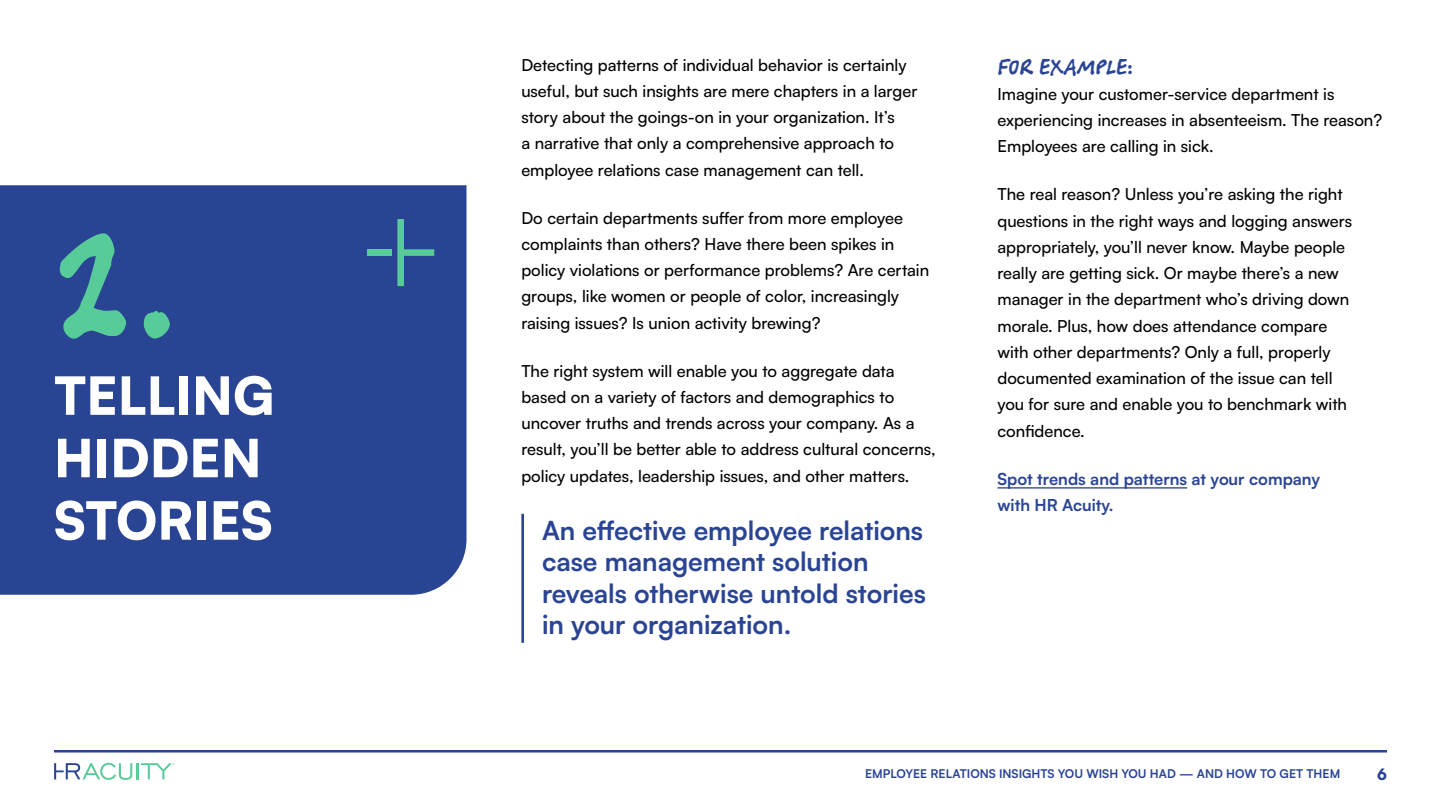
<style>
.page{position:relative;width:1440px;height:810px;background:#fff}
.page>*{position:absolute;margin:0;border:0;box-sizing:border-box;transform-origin:0 0}
.t1{font:153.52px "Berranger Hand ITC Std";color:#57cc99}
.t2{font:900 52.05px/62.4px "Satoshi";color:#fff}
.t3{font:700 26.25px/31.5px "Satoshi";color:#2a4494}
.t4{font:21px "Berranger Hand ITC Std";letter-spacing:-.005em;color:#2a4494}
.t5{font:500 16.5px/26.2px "Satoshi";color:#000}
.t6{font:700 16.5px/26.2px "Satoshi";color:#2a4494}
.t7{font:900 15.6px "Satoshi";color:#2a4494}
.t8{font:700 12px "Satoshi";color:#2a4494}
</style>
<div class="page">
<svg style="left:54px;top:763px;width:121px;height:17px"></svg>
<hr style="left:54px;top:750px;width:1333px;height:3px;background:#2a4494">
<hr style="left:998px;top:487px;width:189px;height:2px;background:#2a4494">
<hr style="left:521px;top:514px;width:3px;height:129px;background:#2a4494">
<div style="left:0;top:185px;width:466px;height:410px;background:#2a4494"></div>
<div style="left:367px;top:249px;width:24px;height:7px;background:#57cc99"></div>
<svg style="left:397px;top:219px;width:37px;height:67px;background:#356695"></svg>
<h1 class="t1" style="left:54px;top:175px;width:126px">2.</h1>
<h2 class="t2" style="left:54px;top:361px;width:222px">TELLING<br>HIDDEN<br>STORIES</h2>
<p class="t5" style="left:521px;top:51px;width:398px">Detecting patterns of individual behavior is certainly useful, but such insights are mere chapters in a larger story about the goings-on in your organization. It’s<br>a narrative that only a comprehensive approach to employee relations case management can tell.</p>
<p class="t5" style="left:521px;top:204px;width:409px">Do certain departments suffer from more employee complaints than others? Have there been spikes in policy violations or performance problems? Are certain groups, like women or people of color, increasingly raising issues? Is union activity brewing?</p>
<p class="t5" style="left:521px;top:357px;width:416px">The right system will enable you to aggregate data based on a variety of factors and demographics to uncover truths and trends across your company. As a result, you’ll be better able to address cultural concerns, policy updates, leadership issues, and other matters.</p>
<h3 class="t3" style="left:542px;top:513px;width:385px">An effective employee relations case management solution reveals otherwise untold stories in your organization.</h3>
<p class="t4" style="left:998px;top:52px;width:137px">FOR EXAMPLE:</p>
<p class="t5" style="left:997px;top:80px;width:386px">Imagine your customer-service department is experiencing increases in absenteeism. The reason?<br>Employees are calling in sick.</p>
<p class="t5" style="left:997px;top:181px;width:356px">The real reason? Unless you’re asking the right questions in the right ways and logging answers appropriately, you’ll never know. Maybe people really are getting sick. Or maybe there’s a new manager in the department who’s driving down morale. Plus, how does attendance compare with other departments? Only a full, properly documented examination of the issue can tell you for sure and enable you to benchmark with confidence.</p>
<p class="t6" style="left:997px;top:465px;width:324px">Spot trends and patterns at your company with HR Acuity.</p>
<p class="t8" style="left:865px;top:765px;width:477px">EMPLOYEE RELATIONS INSIGHTS YOU WISH YOU HAD — AND HOW TO GET THEM</p>
<p class="t7" style="left:1377px;top:762px;width:11px">6</p>
</div>
